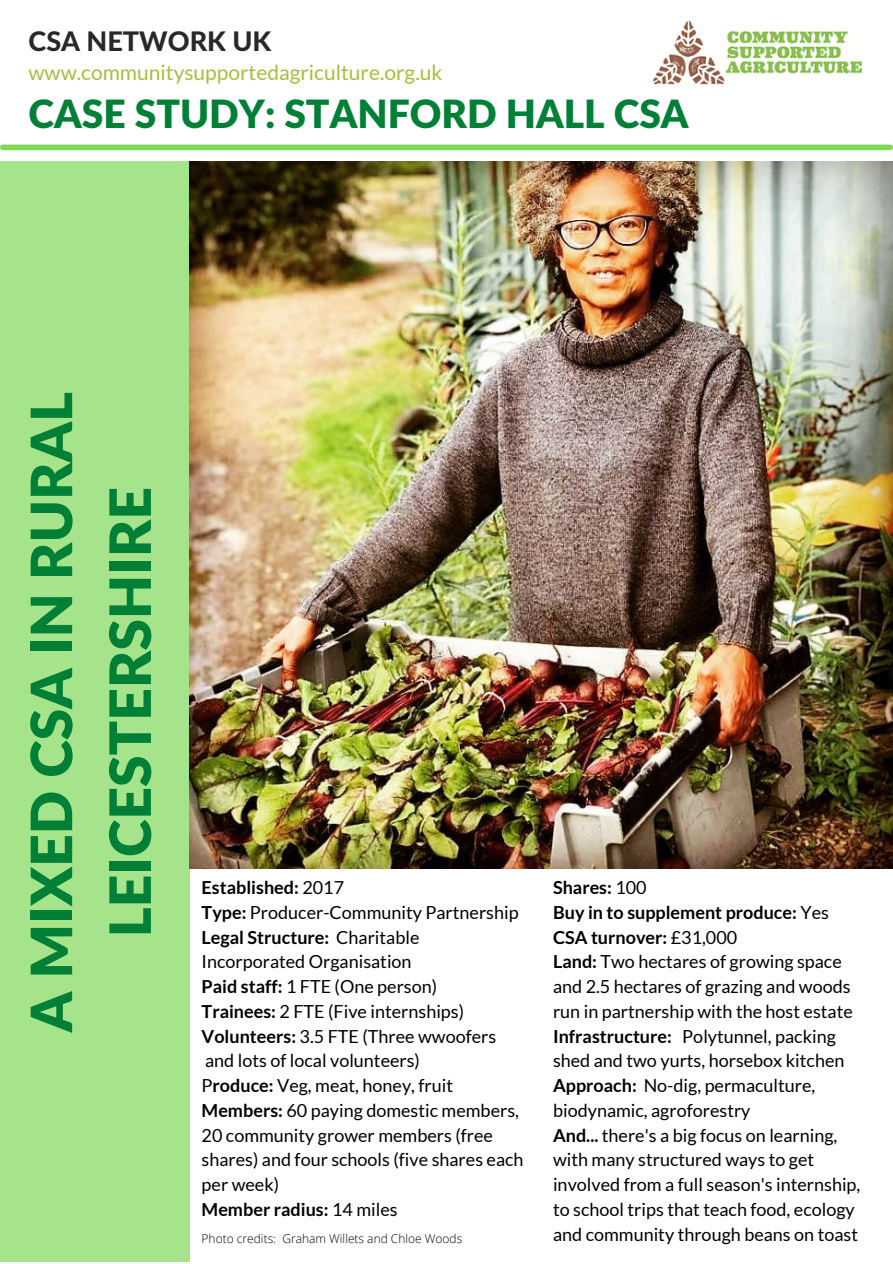
<style>
.page{position:relative;width:893px;height:1264px;background:#fff}
.page>*{position:absolute;margin:0;border:0;box-sizing:border-box;transform-origin:0 0}
.t1{font:900 57px/78.8px "Lato Latin";color:#008037;text-align:center}
.t2{font:900 39px "Lato Latin";color:#008037}
.t3{font:800 27px "Lato Latin";color:#282828}
.t4{font:21px "Lato";color:#a2c03f}
.t5{font:18px/24.8px "Lato";color:#000}
.t6{font:700 18px "Lato";color:#000}
.t7{font:300 12px "Open Sans";color:#000}
.s1{font-weight:400}
.s2{font-weight:700}
</style>
<div class="page">
<img style="left:652px;top:21px;width:209px;height:64px">
<div style="left:0;top:162px;width:189px;height:1099px;background:#a5e48a"></div>
<div style="left:3px;top:145px;width:887px;height:5px;background:#7ed957"></div>
<img style="left:189px;top:162px;width:703px;height:706px">
<p class="t3" style="left:29px;top:30px;width:244px">CSA NETWORK UK</p>
<p class="t4" style="left:29px;top:60px;width:415px">www.communitysupportedagriculture.org.uk</p>
<p class="t2" style="left:29px;top:96px;width:661px">CASE STUDY: STANFORD HALL CSA</p>
<p class="t1" style="left:15px;top:1032px;width:641px;rotate:-90deg">A MIXED CSA IN RURAL<br>LEICESTERSHIRE</p>
<p class="t6" style="left:202px;top:876px;width:144px">Established: <span class="s1">2017</span></p>
<p class="t5" style="left:202px;top:899px;width:318px"><span class="s2">Type:</span> Producer-Community Partnership</p>
<p class="t5" style="left:202px;top:924px;width:219px"><span class="s2">Legal Structure:</span> Charitable<br>Incorporated Organisation</p>
<p class="t5" style="left:202px;top:973px;width:237px"><span class="s2">Paid staff:</span> 1 FTE (One person)</p>
<p class="t5" style="left:202px;top:998px;width:264px"><span class="s2">Trainees:</span> 2 FTE (Five internships)</p>
<p class="t5" style="left:202px;top:1023px;width:296px"><span class="s2">Volunteers:</span> 3.5 FTE (Three wwoofers and lots of local volunteers)</p>
<p class="t5" style="left:202px;top:1072px;width:253px">P<span class="s2">roduce:</span> Veg, meat, honey, fruit</p>
<p class="t5" style="left:202px;top:1097px;width:323px"><span class="s2">Members:</span> 60 paying domestic members,<br>20 community grower members (free shares) and four schools (five shares each per week)</p>
<p class="t6" style="left:202px;top:1197px;width:197px">Member radius: <span class="s1">14 miles</span></p>
<p class="t7" style="left:202px;top:1229px;width:262px">Photo credits: Graham Willets and Chloe Woods</p>
<p class="t6" style="left:553px;top:876px;width:95px">Shares: <span class="s1">100</span></p>
<p class="t6" style="left:553px;top:901px;width:277px">Buy in to supplement produce: <span class="s1">Yes</span></p>
<p class="t6" style="left:553px;top:925px;width:186px">CSA turnover: <span class="s1">£31,000</span></p>
<p class="t5" style="left:553px;top:949px;width:301px"><span class="s2">Land:</span> Two hectares of growing space and 2.5 hectares of grazing and woods run in partnership with the host estate</p>
<p class="t5" style="left:553px;top:1023px;width:293px"><span class="s2">Infrastructure:</span> Polytunnel, packing shed and two yurts, horsebox kitchen</p>
<p class="t5" style="left:553px;top:1072px;width:264px"><span class="s2">Approach:</span> No-dig, permaculture, biodynamic, agroforestry</p>
<p class="t5" style="left:553px;top:1122px;width:309px"><span class="s2">And...</span> there's a big focus on learning, with many structured ways to get involved from a full season's internship, to school trips that teach food, ecology and community through beans on toast</p>
</div>
